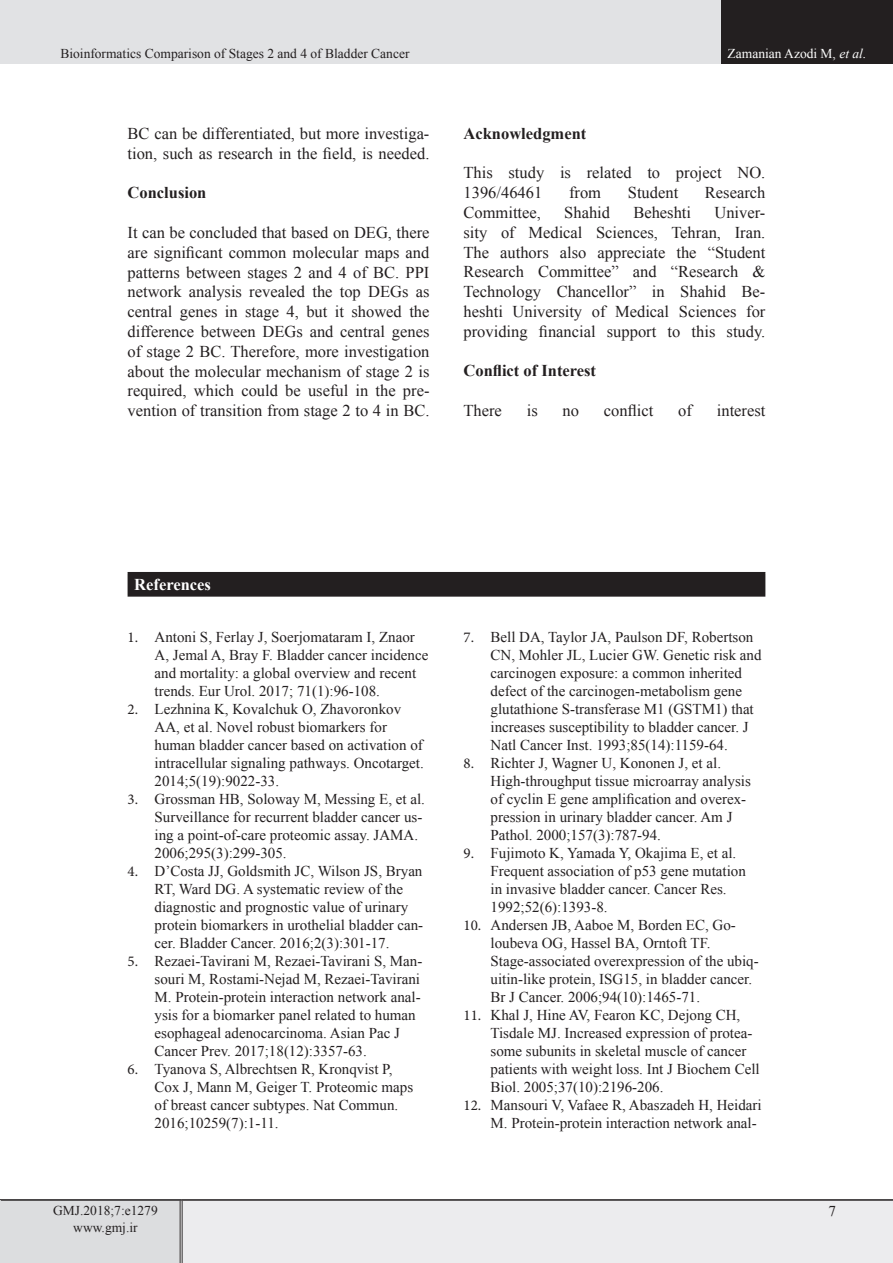
<style>
.page{position:relative;width:893px;height:1263px;background:#fff}
.page>*{position:absolute;margin:0;border:0;box-sizing:border-box;transform-origin:0 0}
.t1{font:16.5px/19.8px "Times New Roman";color:#231f20}
.t2{font:700 16.5px "Times New Roman";color:#231f20}
.t3{font:700 16.5px "Times New Roman";color:#fff}
.t4{font:15px/18px "Times New Roman";color:#231f20}
.t5{font:13.5px/16.2px "Times New Roman";color:#231f20;text-align:center}
.t6{font:13.5px "Times New Roman";color:#fff}
.s1{font-style:italic}
.s2{font-family:"Minion Pro"}
</style>
<div class="page">
<div style="left:0;top:0;width:722px;height:64px;background:#e1e2e4"></div>
<div style="left:722px;top:0;width:171px;height:64px;background:#231f20"></div>
<div style="left:0;top:1200px;width:181px;height:63px;background:#dcdddf"></div>
<div style="left:181px;top:1200px;width:712px;height:63px;background:#ececee"></div>
<hr style="left:180px;top:1201px;width:3px;height:62px;background:#fff">
<hr style="left:180px;top:1201px;width:1px;height:62px;background:#231f20">
<hr style="left:182px;top:1201px;width:1px;height:62px;background:#231f20">
<hr style="left:0;top:1199px;width:181px;height:2px;background:#231f20">
<hr style="left:181px;top:1199px;width:712px;height:2px;background:#231f20">
<div style="left:128px;top:573px;width:637px;height:23px;background:#231f20"></div>
<hr style="left:128px;top:572px;width:637px;height:1px;background:#231f20">
<hr style="left:128px;top:595px;width:637px;height:2px;background:#231f20">
<p class="t5" style="left:60px;top:45px;width:351px">Bioinformatics Comparison of Stages 2 and 4 of Bladder Cancer</p>
<p class="t6" style="left:728px;top:44px;width:140px">Zamanian Azodi M, <span class="s1">et al.</span></p>
<p class="t1" style="left:128px;top:123px;width:303px">BC can be differentiated, but more investiga&shy;tion, such as research in the field, is needed.</p>
<p class="t2" style="left:128px;top:181px;width:80px">Conclusion</p>
<p class="t1" style="left:128px;top:222px;width:303px;text-align:justify">It can be concluded that based on DEG, there are significant common molecular maps and patterns between stages 2 and 4 of BC. PPI network analysis revealed the top DEGs as central genes in stage 4, but it showed the difference between DEGs and central genes of stage 2 BC. Therefore, more investigation about the molecular mechanism of stage 2 is required, which could be useful in the pre&shy;vention of transition from stage 2 to 4 in BC.</p>
<p class="t2" style="left:463px;top:121px;width:124px">Acknowledgment</p>
<p class="t1" style="left:463px;top:162px;width:303px">This study is related to project NO.<br>1396/46461</p>
<p class="t1" style="left:569px;top:182px;width:34px">from</p>
<p class="t1" style="left:628px;top:182px;width:52px">Student</p>
<p class="t1" style="left:705px;top:182px;width:62px">Research</p>
<p class="t1" style="left:463px;top:202px;width:303px;text-align:justify;text-indent:251px">Univer&shy;sity of Medical Sciences, Tehran, Iran.<br>The authors also appreciate the “Student Research Committee” and “Research &amp; Technology Chancellor” in Shahid Be&shy;heshti University of Medical Sciences for providing financial support to this study.</p>
<p class="t2" style="left:463px;top:359px;width:134px">Conflict of Interest</p>
<p class="t1" style="left:463px;top:400px;width:40px">There</p>
<p class="t1" style="left:527px;top:400px;width:13px">is</p>
<p class="t1" style="left:563px;top:400px;width:18px">no</p>
<p class="t1" style="left:604px;top:400px;width:51px">conflict</p>
<p class="t1" style="left:678px;top:400px;width:15px">of</p>
<p class="t1" style="left:717px;top:400px;width:50px">interest</p>
<p class="t1" style="left:463px;top:202px;width:79px">Committee,</p>
<p class="t1" style="left:564px;top:202px;width:47px">Shahid</p>
<p class="t1" style="left:633px;top:202px;width:59px">Beheshti</p>
<p class="t3" style="left:134px;top:572px;width:78px">References</p>
<p class="t4" style="left:155px;top:627px;width:275px;text-indent:-27px"><span class="s2">1.</span> Antoni S, Ferlay J, Soerjomataram I, Znaor A, Jemal A, Bray F. Bladder cancer incidence and mortality: a global overview and recent trends. Eur Urol. 2017; 71(1):96-108.</p>
<p class="t4" style="left:155px;top:699px;width:271px;text-indent:-27px"><span class="s2">2.</span> Lezhnina K, Kovalchuk O, Zhavoronkov AA, et al. Novel robust biomarkers for human bladder cancer based on activation of intracellular signaling pathways. Oncotarget.<br>2014;5(19):9022-33.</p>
<p class="t4" style="left:155px;top:789px;width:272px;text-indent:-27px"><span class="s2">3.</span> Grossman HB, Soloway M, Messing E, et al.<br>Surveillance for recurrent bladder cancer us&shy;ing a point-of-care proteomic assay. JAMA.<br>2006;295(3):299-305.</p>
<p class="t4" style="left:155px;top:861px;width:270px;text-indent:-27px"><span class="s2">4.</span> D’Costa JJ, Goldsmith JC, Wilson JS, Bryan RT, Ward DG. A systematic review of the diagnostic and prognostic value of urinary protein biomarkers in urothelial bladder can&shy;cer. Bladder Cancer. 2016;2(3):301-17.</p>
<p class="t4" style="left:155px;top:951px;width:269px;text-indent:-27px"><span class="s2">5.</span> Rezaei-Tavirani M, Rezaei-Tavirani S, Man&shy;souri M, Rostami-Nejad M, Rezaei-Tavirani M. Protein-protein interaction network anal&shy;ysis for a biomarker panel related to human esophageal adenocarcinoma. Asian Pac J Cancer Prev. 2017;18(12):3357-63.</p>
<p class="t4" style="left:155px;top:1059px;width:260px;text-indent:-27px"><span class="s2">6.</span> Tyanova S, Albrechtsen R, Kronqvist P, Cox J, Mann M, Geiger T. Proteomic maps of breast cancer subtypes. Nat Commun.<br>2016;10259(7):1-11.</p>
<p class="t4" style="left:490px;top:627px;width:273px;text-indent:-27px"><span class="s2">7.</span> Bell DA, Taylor JA, Paulson DF, Robertson CN, Mohler JL, Lucier GW. Genetic risk and carcinogen exposure: a common inherited defect of the carcinogen-metabolism gene glutathione S-transferase M1 (GSTM1) that increases susceptibility to bladder cancer. J Natl Cancer Inst. 1993;85(14):1159-64.</p>
<p class="t4" style="left:490px;top:753px;width:262px;text-indent:-27px"><span class="s2">8.</span> Richter J, Wagner U, Kononen J, et al.<br>High-throughput tissue microarray analysis of cyclin E gene amplification and overex&shy;pression in urinary bladder cancer. Am J Pathol. 2000;157(3):787-94.</p>
<p class="t4" style="left:490px;top:843px;width:257px;text-indent:-27px"><span class="s2">9.</span> Fujimoto K, Yamada Y, Okajima E, et al.<br>Frequent association of p53 gene mutation in invasive bladder cancer. Cancer Res.<br>1992;52(6):1393-8.</p>
<p class="t4" style="left:490px;top:915px;width:270px;text-indent:-27px"><span class="s2">10.</span> Andersen JB, Aaboe M, Borden EC, Go&shy;loubeva OG, Hassel BA, Orntoft TF.<br>Stage-associated overexpression of the ubiq&shy;uitin-like protein, ISG15, in bladder cancer.<br>Br J Cancer. 2006;94(10):1465-71.</p>
<p class="t4" style="left:490px;top:1005px;width:271px;text-indent:-27px"><span class="s2">11.</span> Khal J, Hine AV, Fearon KC, Dejong CH, Tisdale MJ. Increased expression of protea&shy;some subunits in skeletal muscle of cancer patients with weight loss. Int J Biochem Cell Biol. 2005;37(10):2196-206.</p>
<p class="t4" style="left:490px;top:1095px;width:273px;text-indent:-27px"><span class="s2">12.</span> Mansouri V, Vafaee R, Abaszadeh H, Heidari<br>M. Protein-protein interaction network anal-</p>
<p class="t5" style="left:53px;top:1202px;width:106px">GMJ.2018;7:e1279 www.gmj.ir</p>
<p class="t4" style="left:828px;top:1202px;width:9px">7</p>
</div>
